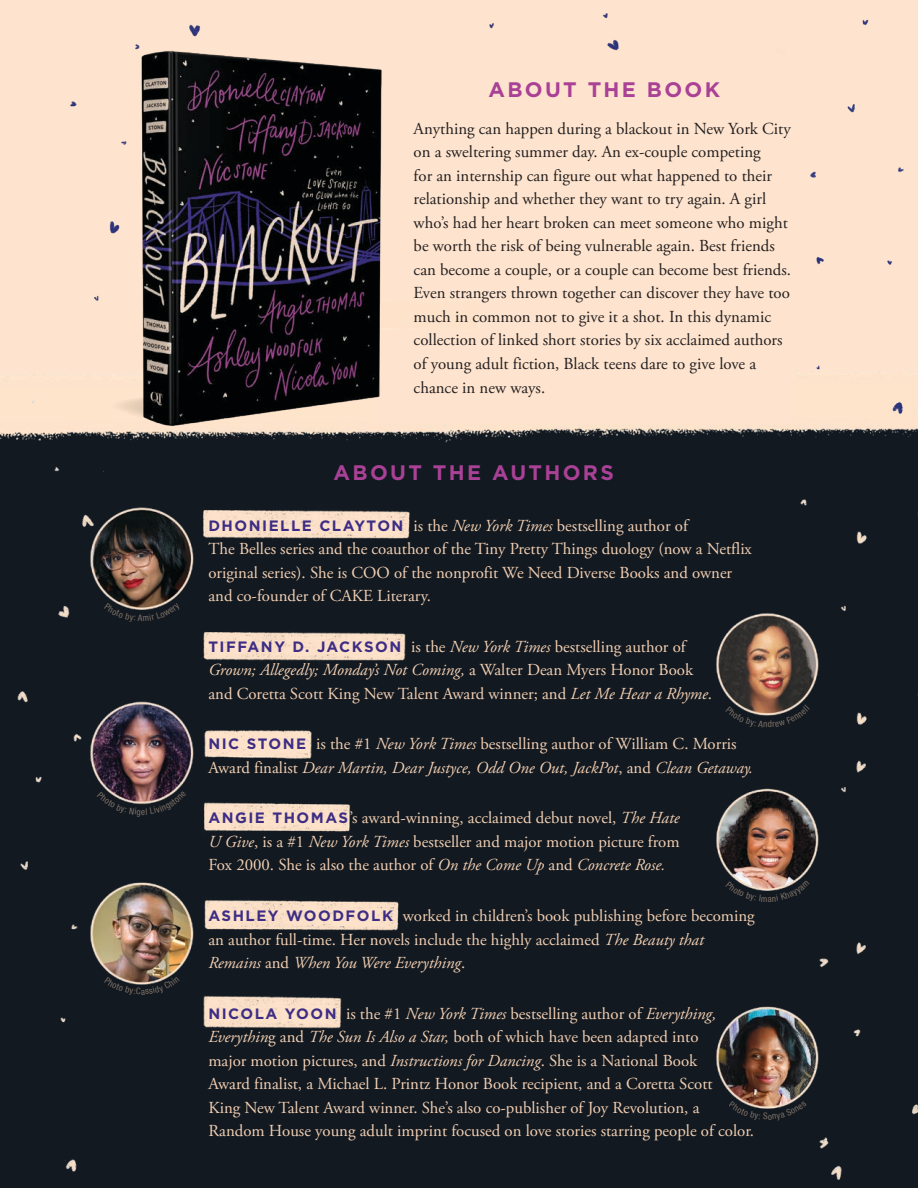
<style>
.page{position:relative;width:918px;height:1188px;background:#fff}
.page>*{position:absolute;margin:0;border:0;box-sizing:border-box;transform-origin:0 0}
.t1{font:700 21px "Gotham";letter-spacing:.11em;color:#a94196}
.t2{font:16.8px/23.5px "Adobe Garamond Pro";color:#f2cfb3}
.t3{font:16.8px/23.5px "Adobe Garamond Pro";color:#231f20}
.t4{font:italic 16.8px/23.5px "Adobe Garamond Pro";color:#f2cfb3}
.s1{font-family:"Gotham";font-weight:700;font-size:15px;color:#3d2d84}
.s2{font-style:italic}
.s3{font-family:"Gotham";font-weight:700;font-style:normal;font-size:15px;color:#3d2d84}
.s4{font-style:normal}
</style>
<div class="page">
<div style="left:0;top:423px;width:918px;height:765px;background:#121920"></div>
<div style="left:0;top:0;width:918px;height:423px;background:#fee4ce"></div>
<img style="left:445px;top:423px;width:206px;height:20px">
<img style="left:819px;top:694px;width:99px;height:486px">
<img style="left:0;top:399px;width:102px;height:773px">
<img style="left:64px;top:13px;width:568px;height:419px">
<img style="left:651px;top:19px;width:267px;height:419px">
<div style="left:373px;top:54px;width:422px;height:369px;background:#fee4ce"></div>
<img style="left:87px;top:498px;width:107px;height:123px">
<img style="left:716px;top:613px;width:106px;height:111px">
<img style="left:716px;top:776px;width:106px;height:123px">
<img style="left:716px;top:992px;width:106px;height:122px">
<img style="left:87px;top:695px;width:106px;height:121px">
<img style="left:87px;top:877px;width:107px;height:121px">
<img style="left:187px;top:499px;width:223px;height:48px">
<img style="left:203px;top:632px;width:203px;height:29px">
<img style="left:204px;top:802px;width:146px;height:30px">
<img style="left:204px;top:900px;width:195px;height:31px">
<img style="left:203px;top:996px;width:139px;height:33px">
<img style="left:177px;top:722px;width:135px;height:38px">
<img style="left:102px;top:16px;width:472px;height:423px">
<svg style="left:104px;top:603px;width:77px;height:18px"></svg>
<svg style="left:97px;top:791px;width:89px;height:25px"></svg>
<svg style="left:104px;top:977px;width:76px;height:18px"></svg>
<svg style="left:726px;top:705px;width:84px;height:19px"></svg>
<svg style="left:726px;top:881px;width:84px;height:18px"></svg>
<svg style="left:729px;top:1101px;width:78px;height:13px"></svg>
<p class="t1" style="left:488px;top:75px;width:233px">ABOUT THE BOOK</p>
<p class="t3" style="left:414px;top:117px;width:379px">Anything can happen during a blackout in New York City on a sweltering summer day. An ex-couple competing<br>for an internship can figure out what happened to their relationship and whether they want to try again. A girl who’s had her heart broken can meet someone who might be worth the risk of being vulnerable again. Best friends can become a couple, or a couple can become best friends.<br>Even strangers thrown together can discover they have too much in common not to give it a shot. In this dynamic collection of linked short stories by six acclaimed authors of young adult fiction, Black teens dare to give love a chance in new ways.</p>
<p class="t1" style="left:334px;top:459px;width:282px">ABOUT THE AUTHORS</p>
<p class="t2" style="left:208px;top:514px;width:545px"><span class="s1">DHONIELLE CLAYTON</span> is the <span class="s2">New York Times</span> bestselling author of<br>The Belles series and the coauthor of the Tiny Pretty Things duology (now a Netflix original series). She is COO of the nonprofit We Need Diverse Books and owner and co-founder of CAKE Literary.</p>
<p class="t2" style="left:208px;top:635px;width:505px"><span class="s1">TIFFANY D. JACKSON</span> is the <span class="s2">New York Times</span> bestselling author of<br><span class="s2">Grown; Allegedly; Monday’s Not Coming,</span> a Walter Dean Myers Honor Book and Coretta Scott King New Talent Award winner; and <span class="s2">Let Me Hear a Rhyme</span>.</p>
<p class="t4" style="left:208px;top:733px;width:546px"><span class="s3">NIC STONE</span> <span class="s4">is the #1</span> New York Times <span class="s4">bestselling author of William C. Morris<br>Award finalist</span> Dear Martin, Dear Justyce, Odd One Out, JackPot<span class="s4">, and</span> Clean Getaway.</p>
<p class="t2" style="left:208px;top:807px;width:473px;text-align:justify"><span class="s1">ANGIE THOMAS</span>’s award-winning, acclaimed debut novel, <span class="s2">The Hate U Give</span>, is a #1 <span class="s2">New York Times</span> bestseller and major motion picture from Fox 2000. She is also the author of <span class="s2">On the Come Up</span> and <span class="s2">Concrete Rose.</span></p>
<p class="t2" style="left:208px;top:904px;width:548px"><span class="s1">ASHLEY WOODFOLK</span> worked in children’s book publishing before becoming an author full-time. Her novels include the highly acclaimed <span class="s2">The Beauty that<br>Remains</span> and <span class="s2">When You Were Everything</span>.</p>
<p class="t2" style="left:208px;top:1002px;width:547px"><span class="s1">NICOLA YOON</span> is the #1 <span class="s2">New York Times</span> bestselling author of <span class="s2">Everything, Everythin</span>g and <span class="s2">The Sun Is Also a Star,</span> both of which have been adapted into<br>major motion pictures, and <span class="s2">Instructions for Dancing</span>. She is a National Book<br>Award finalist, a Michael L. Printz Honor Book recipient, and a Coretta Scott<br>King New Talent Award winner. She’s also co-publisher of Joy Revolution, a Random House young adult imprint focused on love stories starring people of color.</p>
</div>
